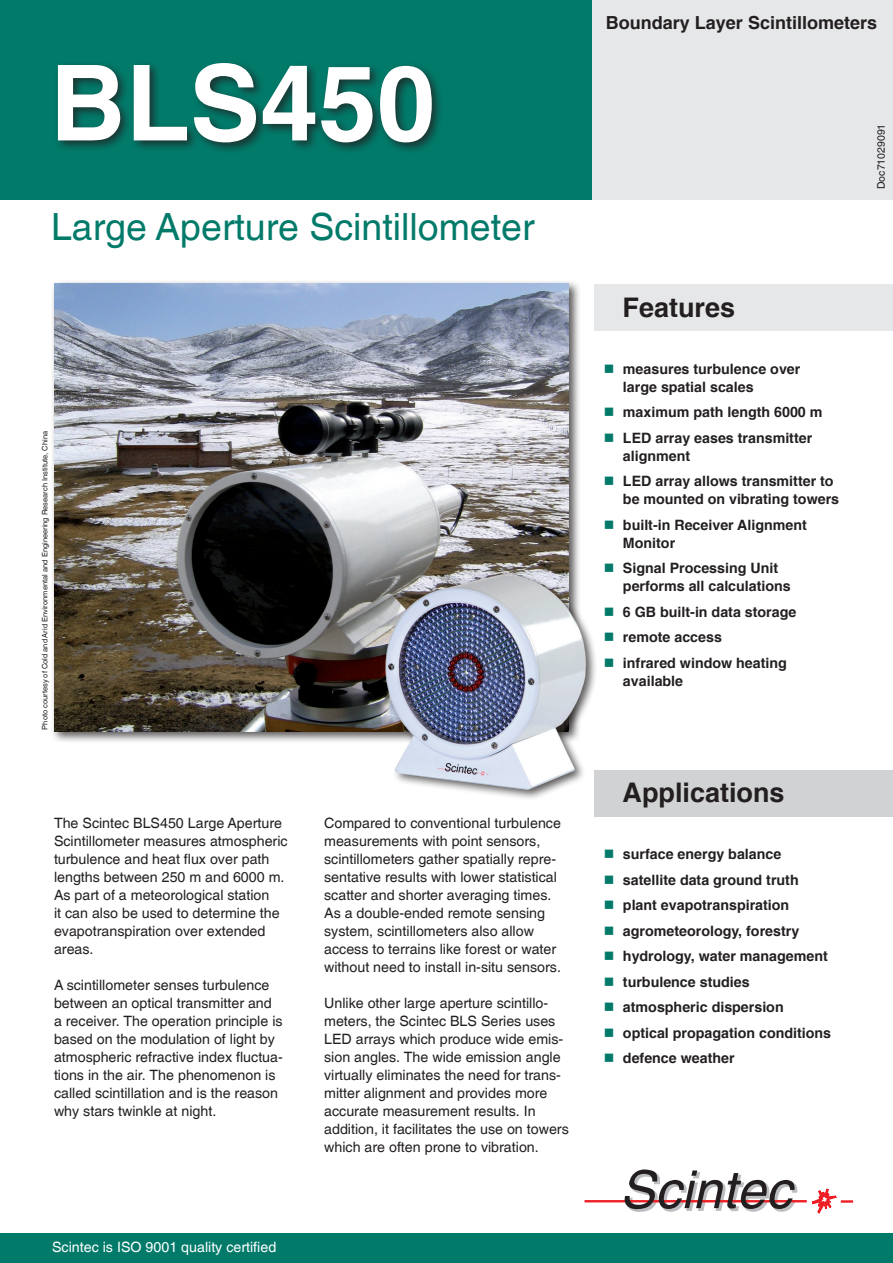
<style>
.page{position:relative;width:893px;height:1263px;background:#fff}
.page>*{position:absolute;margin:0;border:0;box-sizing:border-box;transform-origin:0 0}
.t1{font:105px "Sans BOLD";color:#fff}
.t2{font:37.5px "Sans";color:#017a6a}
.t3{font:27px "Sans BOLD";color:#231f20}
.t4{font:18px "Sans BOLD";color:#231f20}
.t5{font:14.25px/18px "Sans";color:#231f20}
.t6{font:14.25px/18px "Sans BOLD";color:#231f20}
.t7{font:14.25px "Sans";color:#fff}
.t8{font:10.5px "Sans";color:#231f20}
.t9{font:7.5px "Sans";color:#231f20}
.s1{color:#017a6a}
</style>
<div class="page">
<div style="left:0;top:0;width:893px;height:200px;background:#e6e7e9"></div>
<div style="left:0;top:0;width:591px;height:200px;background:#017a6a"></div>
<div style="left:50px;top:280px;width:531px;height:464px;background:#231f20;opacity:.75"></div>
<img style="left:54px;top:284px;width:515px;height:448px">
<div style="left:54px;top:59px;width:390px;height:96px;background:#231f20;opacity:.75"></div>
<div style="left:594px;top:770px;width:299px;height:47px;background:#d1d2d4"></div>
<div style="left:0;top:1233px;width:893px;height:30px;background:#017a6a"></div>
<hr style="left:585px;top:1200px;width:222px;height:2px;background:#ee1d23">
<svg style="left:625px;top:1169px;width:172px;height:42px"></svg>
<svg style="left:811px;top:1188px;width:42px;height:25px"></svg>
<div style="left:594px;top:284px;width:299px;height:46px;background:#e6e7e9"></div>
<img style="left:374px;top:536px;width:222px;height:263px">
<h1 class="t1" style="left:50px;top:39px;width:387px">BLS450</h1>
<h2 class="t2" style="left:51px;top:205px;width:485px">Large Aperture Scintillometer</h2>
<p class="t9" style="left:40px;top:730px;width:300px;rotate:-90deg">Photo courtesy of Cold and Arid Environmental and Engineering Research Institute, China</p>
<p class="t5" style="left:54px;top:814px;width:235px">The Scintec BLS450 Large Aperture<br>Scintillometer measures atmospheric turbulence and heat flux over path lengths between 250 m and 6000 m.<br>As part of a meteorological station<br>it can also be used to determine the evapotranspiration over extended areas.</p>
<p class="t5" style="left:54px;top:976px;width:230px">A scintillometer senses turbulence between an optical transmitter and a receiver. The operation principle is based on the modulation of light by atmospheric refractive index fluctua&shy;tions in the air. The phenomenon is called scintillation and is the reason why stars twinkle at night.</p>
<p class="t7" style="left:52px;top:1239px;width:226px">Scintec is ISO 9001 quality certified</p>
<p class="t5" style="left:324px;top:814px;width:238px">Compared to conventional turbulence measurements with point sensors, scintillometers gather spatially repre&shy;sentative results with lower statistical scatter and shorter averaging times.<br>As a double-ended remote sensing system, scintillometers also allow access to terrains like forest or water without need to install in-situ sensors.</p>
<p class="t5" style="left:324px;top:994px;width:246px">Unlike other large aperture scintillo&shy;meters, the Scintec BLS Series uses LED arrays which produce wide emis&shy;sion angles. The wide emission angle virtually eliminates the need for trans&shy;mitter alignment and provides more accurate measurement results. In addition, it facilitates the use on towers which are often prone to vibration.</p>
<p class="t4" style="left:606px;top:12px;width:273px">Boundary Layer Scintillometers</p>
<p class="t8" style="left:875px;top:189px;width:67px;rotate:-90deg">Doc71029091</p>
<h3 class="t3" style="left:622px;top:291px;width:114px">Features</h3>
<p class="t6" style="left:623px;top:360px;width:179px;text-indent:-19px"><span class="s1">■</span> measures turbulence over large spatial scales</p>
<p class="t6" style="left:604px;top:403px;width:220px"><span class="s1">■</span> maximum path length 6000 m</p>
<p class="t6" style="left:623px;top:429px;width:191px;text-indent:-19px"><span class="s1">■</span> LED array eases transmitter alignment</p>
<p class="t6" style="left:623px;top:472px;width:218px;text-indent:-19px"><span class="s1">■</span> LED array allows transmitter to be mounted on vibrating towers</p>
<p class="t6" style="left:623px;top:516px;width:185px;text-indent:-19px"><span class="s1">■</span> built-in Receiver Alignment<br>Monitor</p>
<p class="t6" style="left:623px;top:559px;width:169px;text-indent:-19px"><span class="s1">■</span> Signal Processing Unit performs all calculations</p>
<p class="t6" style="left:604px;top:603px;width:194px"><span class="s1">■</span> 6 GB built-in data storage</p>
<p class="t6" style="left:604px;top:628px;width:120px"><span class="s1">■</span> remote access</p>
<p class="t6" style="left:623px;top:654px;width:165px;text-indent:-19px"><span class="s1">■</span> infrared window heating available</p>
<h3 class="t3" style="left:622px;top:776px;width:164px">Applications</h3>
<p class="t6" style="left:604px;top:845px;width:179px"><span class="s1">■</span> surface energy balance</p>
<p class="t6" style="left:604px;top:871px;width:196px"><span class="s1">■</span> satellite data ground truth</p>
<p class="t6" style="left:604px;top:896px;width:187px"><span class="s1">■</span> plant evapotranspiration</p>
<p class="t6" style="left:604px;top:922px;width:197px"><span class="s1">■</span> agrometeorology, forestry</p>
<p class="t6" style="left:604px;top:947px;width:225px"><span class="s1">■</span> hydrology, water management</p>
<p class="t6" style="left:604px;top:972px;width:147px"><span class="s1">■</span> turbulence studies</p>
<p class="t6" style="left:604px;top:998px;width:181px"><span class="s1">■</span> atmospheric dispersion</p>
<p class="t6" style="left:604px;top:1023px;width:229px"><span class="s1">■</span> optical propagation conditions</p>
<p class="t6" style="left:604px;top:1049px;width:132px"><span class="s1">■</span> defence weather</p>
</div>
